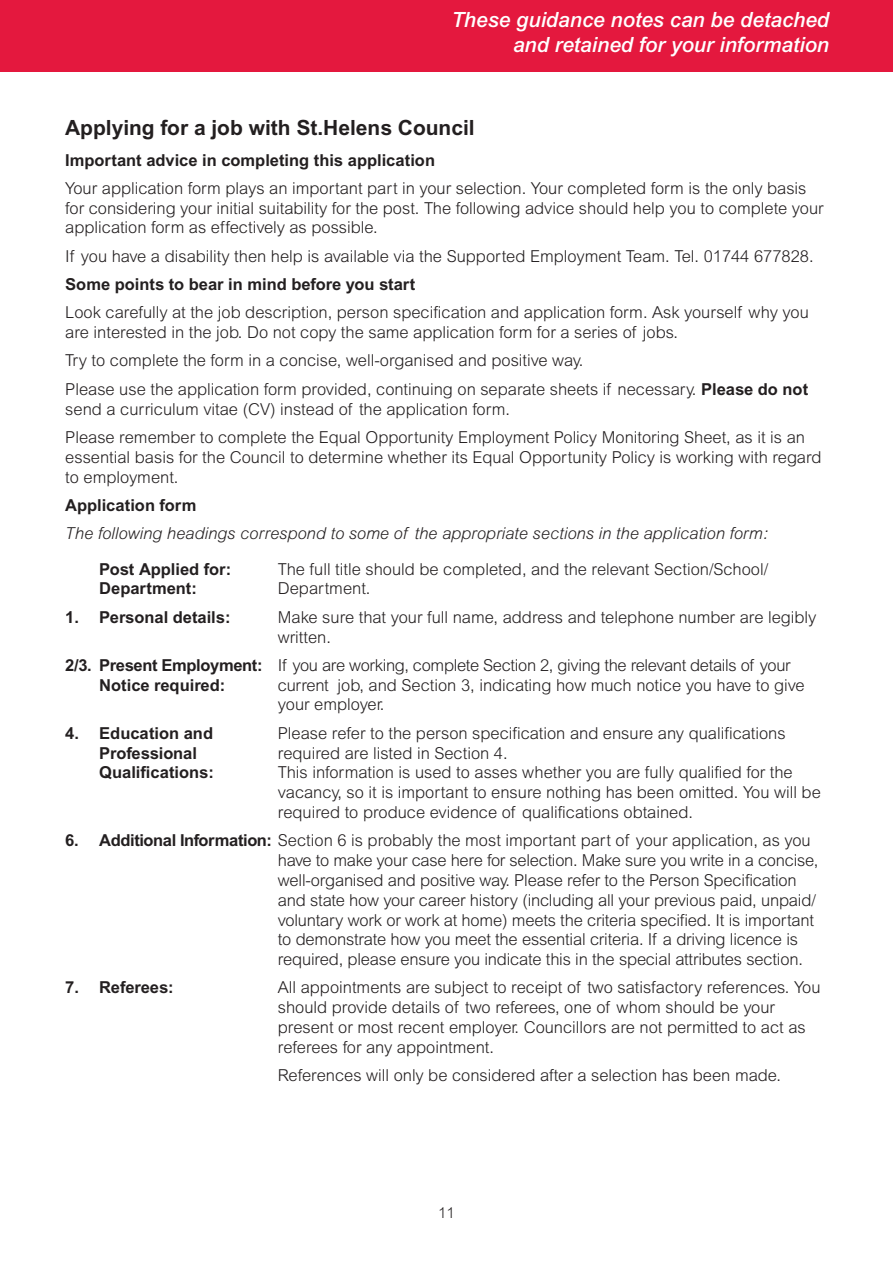
<style>
.page{position:relative;width:893px;height:1263px;background:#fff}
.page>*{position:absolute;margin:0;border:0;box-sizing:border-box;transform-origin:0 0}
.t1{font:italic 500 21px/25.2px "Arial";color:#fff;text-align:right}
.t2{font:700 21px "Arial";color:#231f20}
.t3{font:300 16.5px/19.8px "Arial";color:#231f20}
.t4{font:700 16.5px "Arial";color:#231f20}
.t5{font:300 16.5px/19.8px "Arial";letter-spacing:-.02em;color:#231f20}
.t6{font:italic 300 16.5px "Arial";color:#231f20}
.t7{font:300 15px "Arial";color:#231f20}
.s1{font-weight:700}
</style>
<div class="page">
<div style="left:0;top:0;width:893px;height:72px;background:#e4183e"></div>
<p class="t1" style="left:452px;top:9px;width:379px">These guidance notes can be detached and retained for your information</p>
<p class="t2" style="left:65px;top:120px;width:411px">Applying for a job with St.Helens Council</p>
<p class="t4" style="left:65px;top:154px;width:371px">Important advice in completing this application</p>
<p class="t3" style="left:65px;top:180px;width:760px">Your application form plays an important part in your selection. Your completed form is the only basis for considering your initial suitability for the post. The following advice should help you to complete your application form as effectively as possible.</p>
<p class="t3" style="left:65px;top:248px;width:750px">If you have a disability then help is available via the Supported Employment Team. Tel. 01744 677828.</p>
<p class="t4" style="left:65px;top:278px;width:352px">Some points to bear in mind before you start</p>
<p class="t3" style="left:65px;top:304px;width:745px">Look carefully at the job description, person specification and application form. Ask yourself why you are interested in the job. Do not copy the same application form for a series of jobs.</p>
<p class="t3" style="left:65px;top:348px;width:744px;line-height:28.3px">Try to complete the form in a concise, well-organised and positive way.<br>Please use the application form provided, continuing on separate sheets if necessary. <span class="s1">Please do not</span></p>
<p class="t3" style="left:65px;top:396px;width:741px;line-height:28.3px">send a curriculum vitae (CV) instead of the application form.<br>Please remember to complete the Equal Opportunity Employment Policy Monitoring Sheet, as it is an</p>
<p class="t3" style="left:65px;top:448px;width:758px">essential basis for the Council to determine whether its Equal Opportunity Policy is working with regard to employment.</p>
<p class="t4" style="left:65px;top:499px;width:133px">Application form</p>
<p class="t6" style="left:65px;top:527px;width:703px">The following headings correspond to some of the appropriate sections in the application form:</p>
<p class="t4" style="left:99px;top:563px;width:134px">Post Applied for:</p>
<p class="t3" style="left:278px;top:560px;width:492px">The full title should be completed, and the relevant Section/School/</p>
<p class="t4" style="left:99px;top:583px;width:99px">Department:</p>
<p class="t3" style="left:278px;top:580px;width:94px">Department.</p>
<p class="t4" style="left:65px;top:611px;width:167px">1. Personal details:</p>
<p class="t3" style="left:278px;top:609px;width:540px">Make sure that your full name, address and telephone number are legibly written.</p>
<p class="t5" style="left:99px;top:657px;width:693px;text-indent:-34px"><span class="s1">2/3. Present Employment:</span> If you are working, complete Section 2, giving the relevant details of your<br><span class="s1">Notice required:</span></p>
<p class="t3" style="left:278px;top:676px;width:528px">current job, and Section 3, indicating how much notice you have to give your employer.</p>
<p class="t4" style="left:65px;top:727px;width:149px">4. Education and</p>
<p class="t3" style="left:278px;top:725px;width:509px">Please refer to the person specification and ensure any qualifications</p>
<p class="t4" style="left:99px;top:747px;width:99px">Professional</p>
<p class="t3" style="left:278px;top:744px;width:231px">required are listed in Section 4.</p>
<p class="t4" style="left:99px;top:766px;width:116px">Qualifications:</p>
<p class="t3" style="left:278px;top:764px;width:544px">This information is used to asses whether you are fully qualified for the vacancy, so it is important to ensure nothing has been omitted. You will be required to produce evidence of qualifications obtained.</p>
<p class="t3" style="left:278px;top:832px;width:542px;text-indent:-213px"><span class="s1">6. Additional Information:</span> Section 6 is probably the most important part of your application, as you have to make your case here for selection. Make sure you write in a concise, well-organised and positive way. Please refer to the Person Specification and state how your career history (including all your previous paid, unpaid/ voluntary work or work at home) meets the criteria specified. It is important to demonstrate how you meet the essential criteria. If a driving licence is required, please ensure you indicate this in the special attributes section.</p>
<p class="t4" style="left:65px;top:981px;width:110px">7. Referees:</p>
<p class="t3" style="left:278px;top:979px;width:544px">All appointments are subject to receipt of two satisfactory references. You should provide details of two referees, one of whom should be your present or most recent employer. Councillors are not permitted to act as referees for any appointment.</p>
<p class="t3" style="left:278px;top:1067px;width:505px">References will only be considered after a selection has been made.</p>
<p class="t7" style="left:438px;top:1207px;width:18px">11</p>
</div>
